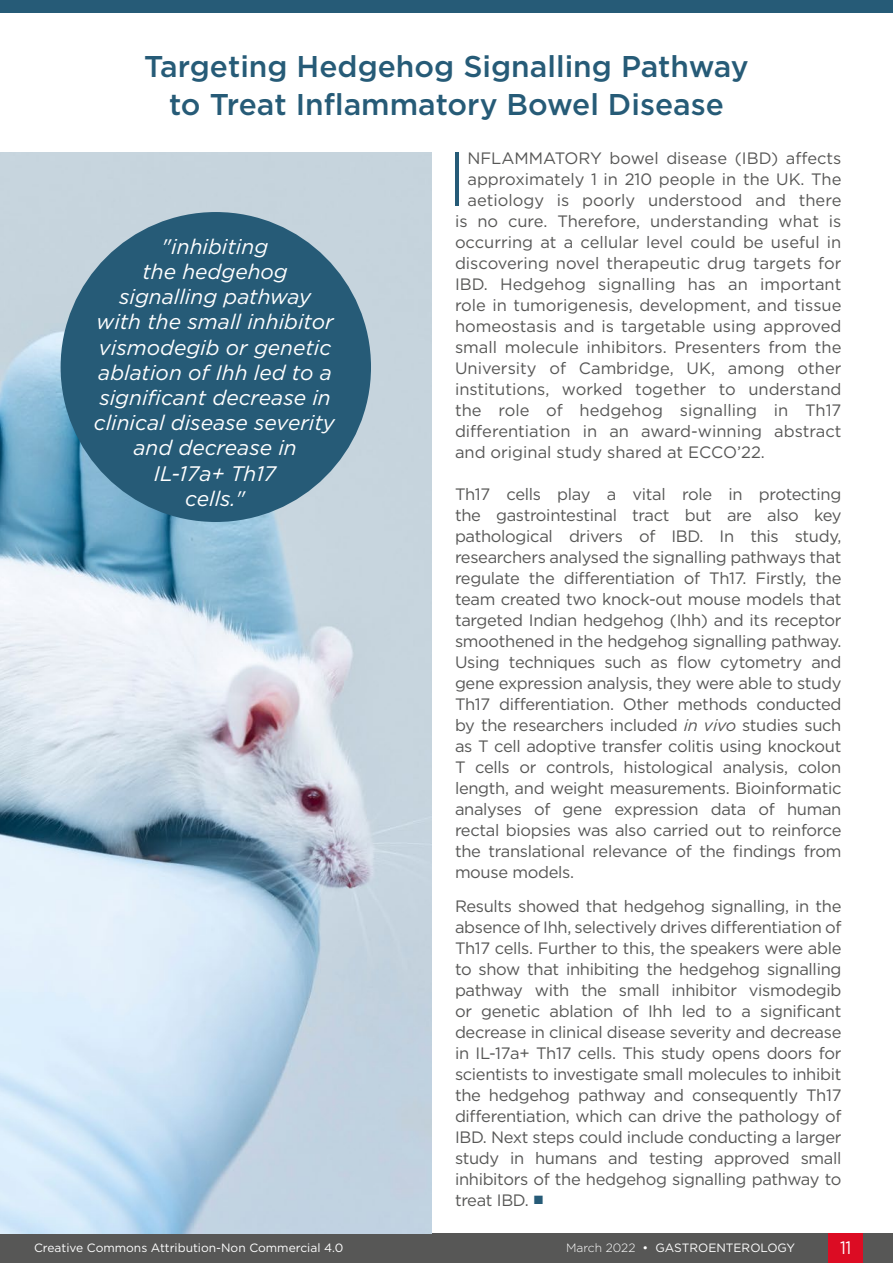
<style>
.page{position:relative;width:893px;height:1263px;background:#fff}
.page>*{position:absolute;margin:0;border:0;box-sizing:border-box;transform-origin:0 0}
.Drop_Cap{font:300 76.5px "Gotham";color:#265b77}
.Story_Title_Heading{font:500 30px/37.5px "Gotham";color:#265b77;text-align:center}
.Body_Text_Quote{font:italic 21px/25.2px "Gotham";color:#fff;text-align:center}
.t1{font:18px "Gotham";color:#fff;scale:.9 1}
.Body_Text__Justifica{font:16.5px/21px "Gotham";letter-spacing:-.02em;color:#575756;text-align:justify}
.Drop_Cap-2{font:16.5px "Gotham";color:#575756}
.t2{font:12px "Gotham";color:#fff}
.s1{font-style:italic}
.s2{font-family:"Arial";font-size:18px;color:#265b77}
.s3{font-weight:300}
</style>
<div class="page">
<div style="left:0;top:1233px;width:893px;height:30px;background:#575756"></div>
<div style="left:829px;top:1233px;width:34px;height:30px;background:#dc0c23"></div>
<img style="left:0;top:152px;width:432px;height:1081px">
<div style="left:61px;top:212px;width:310px;height:310px;background:#265b77;border-radius:50%"></div>
<div style="left:0;top:0;width:893px;height:13px;background:#265b77"></div>
<p class="Story_Title_Heading" style="left:144px;top:47px;width:606px">Targeting Hedgehog Signalling Pathway to Treat Inflammatory Bowel Disease</p>
<p class="Drop_Cap" style="left:446px;top:131px;width:22px">I</p>
<p class="Drop_Cap-2" style="left:467px;top:148px;width:375px">NFLAMMATORY bowel disease (IBD) affects</p>
<p class="Drop_Cap-2" style="left:467px;top:169px;width:376px">approximately 1 in 210 people in the UK. The</p>
<p class="Drop_Cap-2" style="left:467px;top:190px;width:375px">aetiology is poorly understood and there</p>
<p class="Drop_Cap-2" style="left:455px;top:211px;width:388px">is no cure. Therefore, understanding what is</p>
<p class="Drop_Cap-2" style="left:455px;top:232px;width:388px">occurring at a cellular level could be useful in</p>
<p class="Drop_Cap-2" style="left:455px;top:253px;width:388px">discovering novel therapeutic drug targets for</p>
<p class="Drop_Cap-2" style="left:455px;top:274px;width:388px">IBD. Hedgehog signalling has an important</p>
<p class="Drop_Cap-2" style="left:455px;top:295px;width:388px">role in tumorigenesis, development, and tissue</p>
<p class="Drop_Cap-2" style="left:455px;top:316px;width:388px">homeostasis and is targetable using approved</p>
<p class="Drop_Cap-2" style="left:455px;top:337px;width:388px">small molecule inhibitors. Presenters from the</p>
<p class="Drop_Cap-2" style="left:455px;top:358px;width:388px">University of Cambridge, UK, among other</p>
<p class="Drop_Cap-2" style="left:455px;top:379px;width:388px">institutions, worked together to understand</p>
<p class="Drop_Cap-2" style="left:455px;top:400px;width:388px">the role of hedgehog signalling in Th17</p>
<p class="Drop_Cap-2" style="left:455px;top:421px;width:388px">differentiation in an award-winning abstract</p>
<p class="Drop_Cap-2" style="left:455px;top:442px;width:311px">and original study shared at ECCO’22.</p>
<p class="Body_Text__Justifica" style="left:455px;top:483px;width:388px">Th17 cells play a vital role in protecting the gastrointestinal tract but are also key pathological drivers of IBD. In this study, researchers analysed the signalling pathways that regulate the differentiation of Th17. Firstly, the team created two knock-out mouse models that targeted Indian hedgehog (Ihh) and its receptor smoothened in the hedgehog signalling pathway.<br>Using techniques such as flow cytometry and gene expression analysis, they were able to study Th17 differentiation. Other methods conducted by the researchers included <span class="s1">in vivo</span> studies such as T cell adoptive transfer colitis using knockout T cells or controls, histological analysis, colon length, and weight measurements. Bioinformatic analyses of gene expression data of human rectal biopsies was also carried out to reinforce the translational relevance of the findings from mouse models.</p>
<p class="Body_Text__Justifica" style="left:455px;top:895px;width:388px">Results showed that hedgehog signalling, in the absence of Ihh, selectively drives differentiation of Th17 cells. Further to this, the speakers were able to show that inhibiting the hedgehog signalling pathway with the small inhibitor vismodegib or genetic ablation of Ihh led to a significant decrease in clinical disease severity and decrease in IL-17a+ Th17 cells. This study opens doors for scientists to investigate small molecules to inhibit the hedgehog pathway and consequently Th17 differentiation, which can drive the pathology of IBD. Next steps could include conducting a larger study in humans and testing approved small inhibitors of the hedgehog signalling pathway to treat IBD. <span class="s2">■</span></p>
<p class="Body_Text_Quote" style="left:94px;top:233px;width:242px">"inhibiting<br>the hedgehog signalling pathway with the small inhibitor vismodegib or genetic ablation of Ihh led to a significant decrease in clinical disease severity and decrease in<br>IL-17a+ Th17<br>cells."</p>
<p class="t2" style="left:34px;top:1240px;width:311px">Creative Commons Attribution-Non Commercial 4.0</p>
<p class="t2" style="left:566px;top:1240px;width:231px"><span class="s3">March 2022</span> • GASTROENTEROLOGY</p>
<p class="t1" style="left:840px;top:1236px;width:14px">11</p>
</div>
